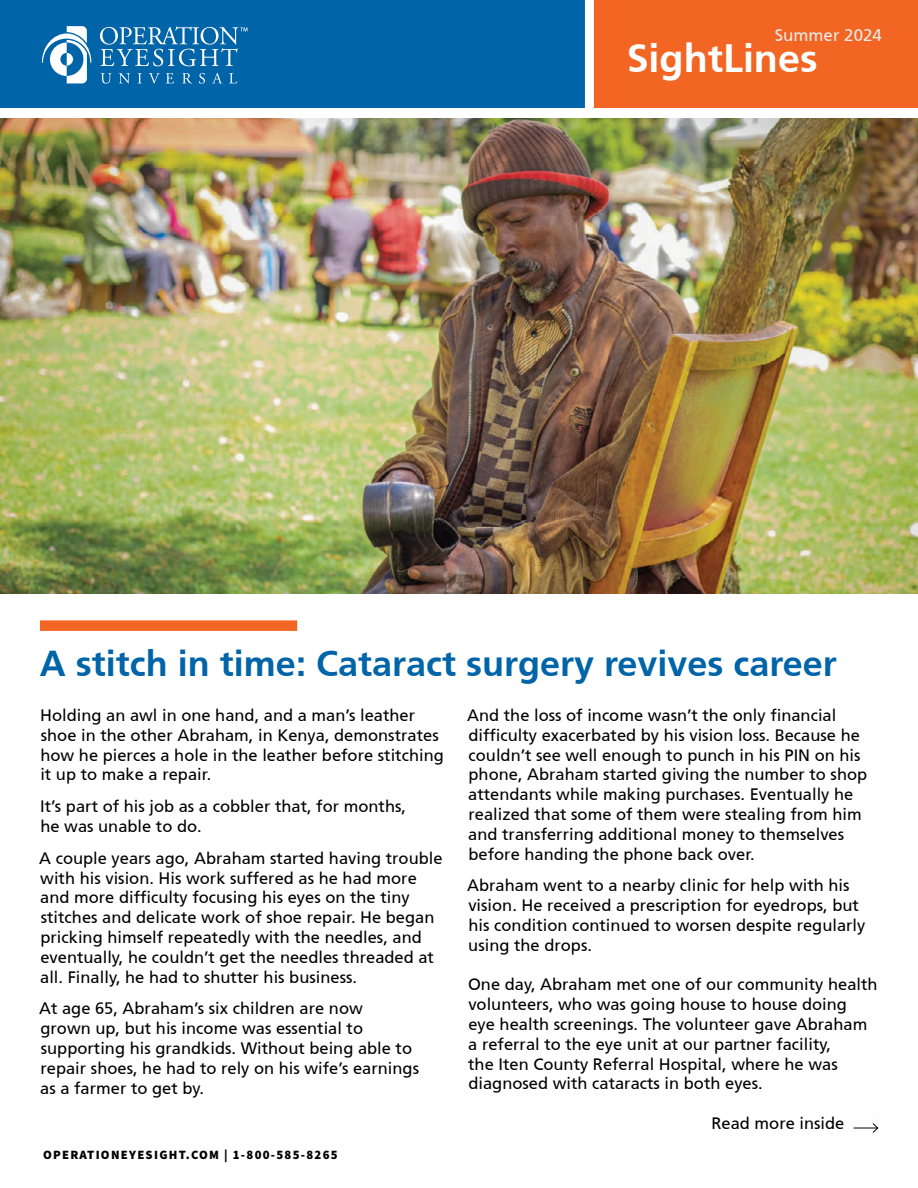
<style>
.page{position:relative;width:918px;height:1188px;background:#fff}
.page>*{position:absolute;margin:0;border:0;box-sizing:border-box;transform-origin:0 0}
.t1{font:700 39.45px "Frutiger 65";color:#fff}
.t2{font:700 36px "Frutiger 65";color:#0064a8}
.t3{font:16.95px "Frutiger 55 Roman";color:#eaeae8}
.t4{font:16.5px/19.8px "Frutiger 55 Roman";color:#000}
.t5{font:900 12.75px "Source Sans Pro";letter-spacing:.1em;color:#000}
</style>
<div class="page">
<img style="left:0;top:118px;width:918px;height:476px">
<div style="left:0;top:0;width:584px;height:108px;background:#0064a8"></div>
<div style="left:589px;top:0;width:329px;height:108px;background:#f26522"></div>
<div style="left:585px;top:0;width:9px;height:113px;background:#fff"></div>
<svg style="left:101px;top:73px;width:11px;height:11px"></svg>
<svg style="left:119px;top:73px;width:11px;height:11px"></svg>
<svg style="left:138px;top:73px;width:4px;height:10px"></svg>
<svg style="left:149px;top:73px;width:11px;height:11px"></svg>
<svg style="left:166px;top:73px;width:8px;height:10px"></svg>
<svg style="left:182px;top:73px;width:10px;height:11px"></svg>
<svg style="left:199px;top:73px;width:6px;height:11px"></svg>
<svg style="left:213px;top:73px;width:9px;height:10px"></svg>
<svg style="left:229px;top:73px;width:8px;height:10px"></svg>
<svg style="left:100px;top:26px;width:147px;height:40px"></svg>
<svg style="left:42px;top:26px;width:49px;height:57px"></svg>
<div style="left:40px;top:620px;width:257px;height:11px;background:#f26522"></div>
<svg style="left:854px;top:1123px;width:24px;height:10px"></svg>
<p class="t3" style="left:775px;top:25px;width:109px">Summer 2024</p>
<h1 class="t1" style="left:627px;top:35px;width:192px">SightLines</h1>
<h2 class="t2" style="left:40px;top:642px;width:798px">A stitch in time: Cataract surgery revives career</h2>
<p class="t4" style="left:40px;top:705px;width:405px">Holding an awl in one hand, and a man’s leather shoe in the other Abraham, in Kenya, demonstrates how he pierces a hole in the leather before stitching it up to make a repair.</p>
<p class="t4" style="left:40px;top:797px;width:367px">It’s part of his job as a cobbler that, for months, he was unable to do.</p>
<p class="t4" style="left:39px;top:848px;width:405px">A couple years ago, Abraham started having trouble with his vision. His work suffered as he had more and more difficulty focusing his eyes on the tiny stitches and delicate work of shoe repair. He began pricking himself repeatedly with the needles, and eventually, he couldn’t get the needles threaded at all. Finally, he had to shutter his business.</p>
<p class="t4" style="left:39px;top:999px;width:381px">At age 65, Abraham’s six children are now<br>grown up, but his income was essential to supporting his grandkids. Without being able to repair shoes, he had to rely on his wife’s earnings as a farmer to get by.</p>
<p class="t5" style="left:43px;top:1146px;width:296px">OPERATIONEYESIGHT.COM | 1-800-585-8265</p>
<p class="t4" style="left:467px;top:705px;width:402px">And the loss of income wasn’t the only financial difficulty exacerbated by his vision loss. Because he couldn’t see well enough to punch in his PIN on his phone, Abraham started giving the number to shop attendants while making purchases. Eventually he realized that some of them were stealing from him and transferring additional money to themselves before handing the phone back over.</p>
<p class="t4" style="left:467px;top:876px;width:400px">Abraham went to a nearby clinic for help with his vision. He received a prescription for eyedrops, but his condition continued to worsen despite regularly using the drops.</p>
<p class="t4" style="left:468px;top:975px;width:411px">One day, Abraham met one of our community health volunteers, who was going house to house doing<br>eye health screenings. The volunteer gave Abraham a referral to the eye unit at our partner facility,<br>the Iten County Referral Hospital, where he was diagnosed with cataracts in both eyes.</p>
<p class="t4" style="left:712px;top:1113px;width:134px">Read more inside</p>
</div>
